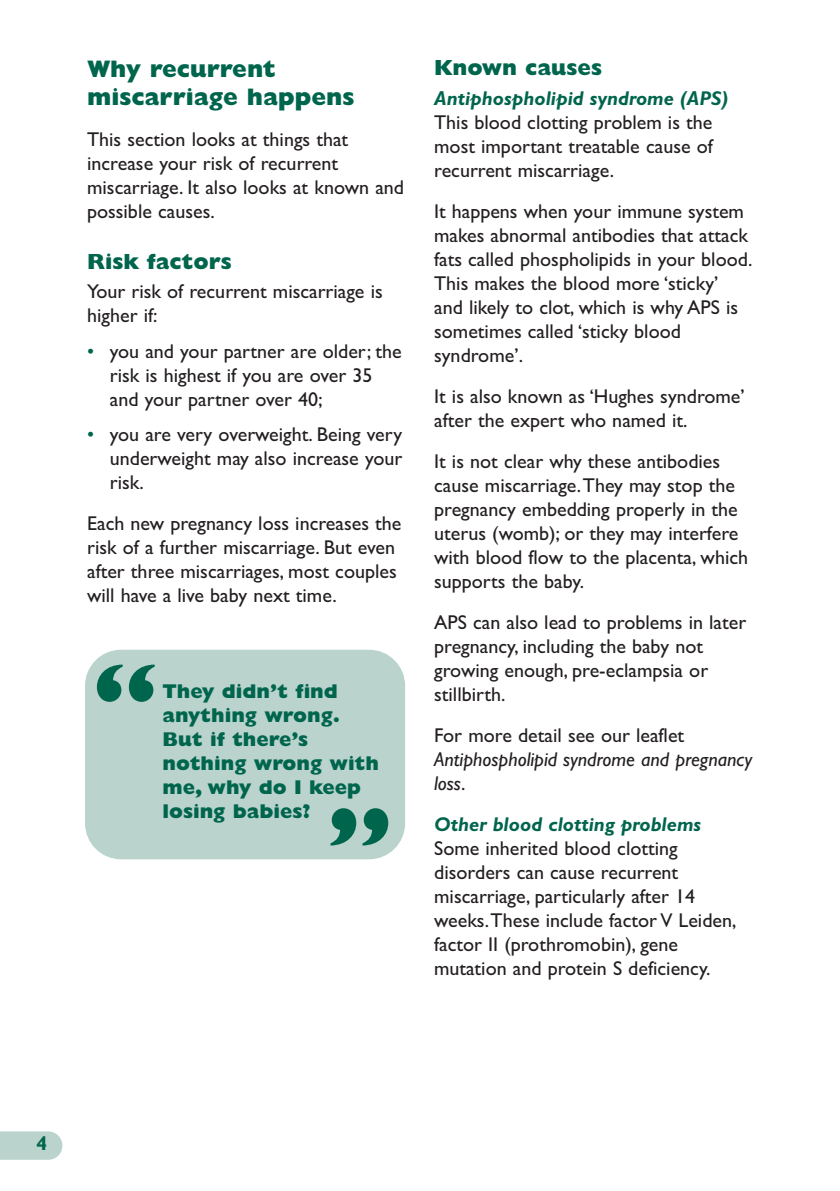
<style>
.page{position:relative;width:840px;height:1191px;background:#fff}
.page>*{position:absolute;margin:0;border:0;box-sizing:border-box;transform-origin:0 0}
.t1{font:800 96px "Gill Sans";color:#00654d}
.t2{font:800 24px/28px "Gill Sans";color:#00654d}
.t3{font:800 22px "Gill Sans";color:#00654d}
.t4{font:20px/24px "Gill Sans TT";color:#231f20}
.t5{font:800 20px/24px "Gill Sans";color:#00654d}
.t6{font:italic 700 20px "Gill Sans";color:#00654d}
.t7{font:italic 20px/24px "Gill Sans";color:#231f20}
.t8{font:700 20px "Gill Sans";color:#00654d}
.s1{color:#00654d}
.s2{font-family:"Gill Sans TT";font-style:normal}
</style>
<div class="page">
<svg style="left:0;top:1131px;width:62px;height:28px;background:#bdd5cf"></svg>
<div style="left:85px;top:649px;width:320px;height:210px;background:#bad3cd;border-radius:36px"></div>
<p class="t2" style="left:87px;top:57px;width:269px">Why recurrent miscarriage happens</p>
<p class="t4" style="left:87px;top:127px;width:318px">This section looks at things that increase your risk of recurrent miscarriage. It also looks at known and possible causes.</p>
<p class="t3" style="left:87px;top:253px;width:146px">Risk factors</p>
<p class="t4" style="left:87px;top:279px;width:297px">Your risk of recurrent miscarriage is higher if:</p>
<p class="t4" style="left:110px;top:339px;width:293px;text-indent:-23px"><span class="s1">•</span> you and your partner are older; the risk is highest if you are over 35 and your partner over 40;</p>
<p class="t4" style="left:110px;top:422px;width:294px;text-align:justify;text-indent:-23px"><span class="s1">•</span> you are very overweight. Being very underweight may also increase your risk.</p>
<p class="t4" style="left:87px;top:511px;width:316px">Each new pregnancy loss increases the risk of a further miscarriage. But even after three miscarriages, most couples will have a live baby next time.</p>
<h1 class="t1" style="left:91px;top:662px;width:69px">“</h1>
<p class="t5" style="left:162px;top:681px;width:218px">They didn’t find anything wrong.<br>But if there’s nothing wrong with me, why do I keep losing babies?</p>
<h1 class="t1" style="left:394px;top:848px;width:69px;rotate:-180deg">“</h1>
<p class="t3" style="left:434px;top:60px;width:169px">Known causes</p>
<p class="t6" style="left:434px;top:91px;width:295px">Antiphospholipid syndrome (APS)</p>
<p class="t4" style="left:434px;top:110px;width:280px;text-align:justify">This blood clotting problem is the most important treatable cause of recurrent miscarriage.</p>
<p class="t4" style="left:434px;top:199px;width:319px">It happens when your immune system makes abnormal antibodies that attack fats called phospholipids in your blood.<br>This makes the blood more ‘sticky’<br>and likely to clot, which is why APS is sometimes called ‘sticky blood syndrome’.</p>
<p class="t4" style="left:434px;top:384px;width:312px">It is also known as ‘Hughes syndrome’ after the expert who named it.</p>
<p class="t4" style="left:434px;top:449px;width:315px">It is not clear why these antibodies cause miscarriage.They may stop the pregnancy embedding properly in the uterus (womb); or they may interfere with blood flow to the placenta, which supports the baby.</p>
<p class="t4" style="left:434px;top:610px;width:313px">APS can also lead to problems in later pregnancy, including the baby not growing enough, pre-eclampsia or stillbirth.</p>
<p class="t4" style="left:434px;top:723px;width:251px">For more detail see our leaflet</p>
<p class="t7" style="left:434px;top:749px;width:319px">Antiphospholipid syndrome and pregnancy loss<span class="s2">.</span></p>
<p class="t6" style="left:434px;top:817px;width:268px">Other blood clotting problems</p>
<p class="t4" style="left:434px;top:836px;width:304px">Some inherited blood clotting disorders can cause recurrent miscarriage, particularly after 14 weeks.These include factor V Leiden, factor II (prothromobin), gene mutation and protein S deficiency.</p>
<p class="t8" style="left:36px;top:1135px;width:13px">4</p>
</div>
